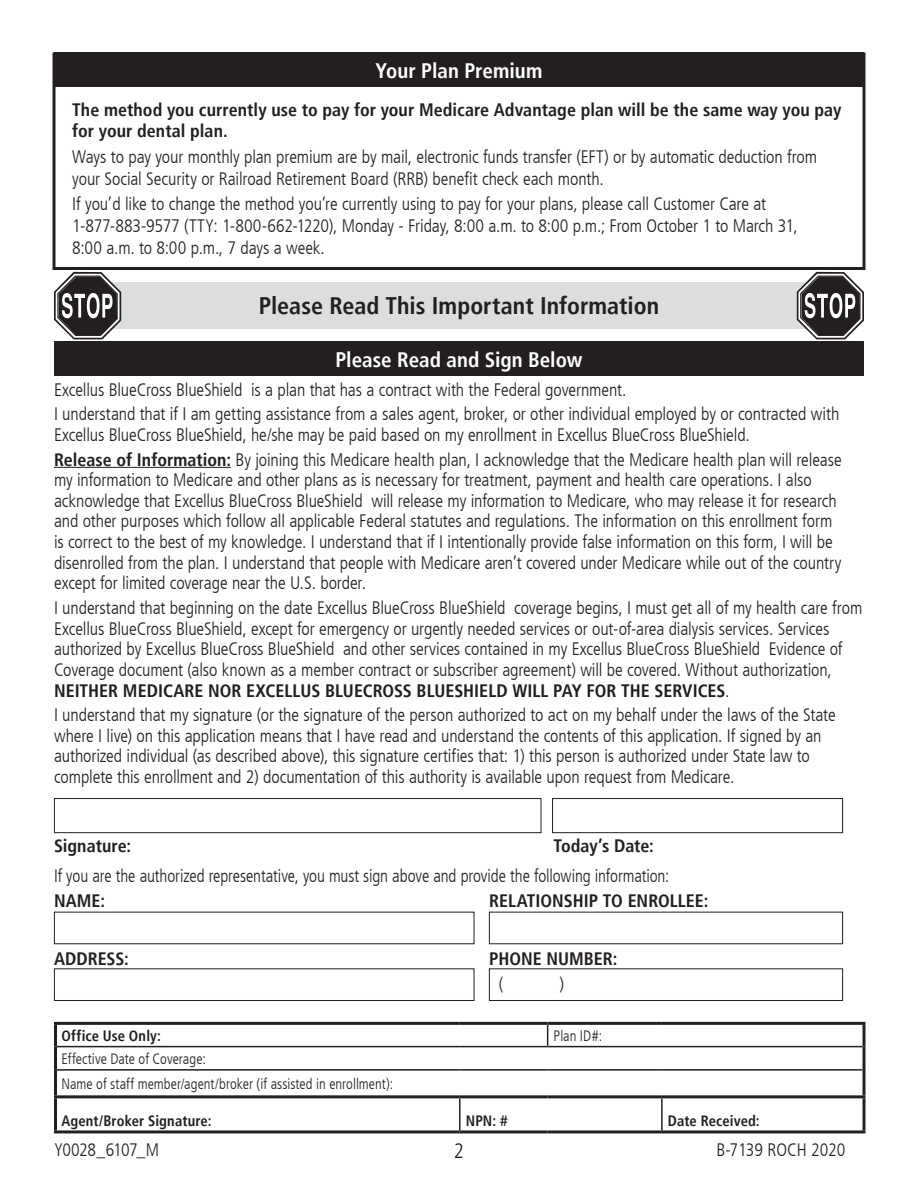
<style>
.page{position:relative;width:918px;height:1188px;background:#fff}
.page>*{position:absolute;margin:0;border:0;box-sizing:border-box;transform-origin:0 0}
.t1{font:700 condensed 24px "Frutiger";color:#231f20}
.t2{font:700 condensed 21px "Frutiger";color:#fff}
.t3{font:300 condensed 21px "Frutiger";color:#231f20}
.t4{font:300 condensed 18px/20.7px "Frutiger";letter-spacing:-.005em;color:#231f20}
.t5{font:700 condensed 18px/24.6px "Frutiger";color:#231f20}
.t6{font:300 condensed 18px "Frutiger";letter-spacing:-.005em;color:#231f20;scale:.95 1}
.t7{font:300 condensed 18px "Frutiger";letter-spacing:-.035em;color:#231f20}
.t8{font:300 condensed 15px/25.2px "Frutiger";color:#231f20}
.t9{font:700 condensed 15px "Frutiger";letter-spacing:.01em;color:#231f20}
.s1{font-weight:700}
.s2{font-weight:300}
</style>
<div class="page">
<hr style="left:54px;top:467px;width:177px;height:1px;background:#231f20">
<div style="left:54px;top:798px;width:487px;height:35px;border:1px solid #231f20"></div>
<div style="left:552px;top:798px;width:291px;height:35px;border:1px solid #231f20"></div>
<div style="left:54px;top:968px;width:420px;height:33px;border:1px solid #231f20"></div>
<div style="left:489px;top:968px;width:354px;height:33px;border:1px solid #231f20"></div>
<div style="left:52px;top:52px;width:814px;height:218px;border:3px solid #231f20"></div>
<div style="left:54px;top:52px;width:810px;height:35px;background:#231f20"></div>
<div style="left:54px;top:341px;width:810px;height:35px;background:#231f20"></div>
<div style="left:101px;top:282px;width:722px;height:47px;background:#dcdddf"></div>
<svg style="left:54px;top:272px;width:67px;height:67px"></svg>
<svg style="left:797px;top:272px;width:67px;height:67px"></svg>
<svg style="left:547px;top:1025px;width:1px;height:21px"></svg>
<hr style="left:57px;top:1046px;width:403px;height:1px;background:#231f20">
<hr style="left:460px;top:1046px;width:88px;height:1px;background:#231f20">
<hr style="left:548px;top:1046px;width:114px;height:1px;background:#231f20">
<hr style="left:662px;top:1046px;width:200px;height:1px;background:#231f20">
<hr style="left:459px;top:1098px;width:1px;height:32px;background:#231f20">
<hr style="left:661px;top:1098px;width:2px;height:32px;background:#231f20">
<hr style="left:54px;top:1022px;width:406px;height:3px;background:#231f20">
<hr style="left:54px;top:1025px;width:3px;height:22px;background:#231f20">
<hr style="left:460px;top:1022px;width:88px;height:3px;background:#231f20">
<hr style="left:548px;top:1022px;width:114px;height:3px;background:#231f20">
<hr style="left:662px;top:1022px;width:204px;height:3px;background:#231f20">
<svg style="left:862px;top:1025px;width:4px;height:22px"></svg>
<hr style="left:54px;top:1047px;width:3px;height:23px;background:#231f20">
<svg style="left:862px;top:1047px;width:4px;height:23px"></svg>
<hr style="left:54px;top:1070px;width:3px;height:25px;background:#231f20">
<svg style="left:862px;top:1070px;width:4px;height:25px"></svg>
<hr style="left:54px;top:1095px;width:406px;height:3px;background:#231f20">
<hr style="left:54px;top:1098px;width:3px;height:32px;background:#231f20">
<hr style="left:460px;top:1095px;width:88px;height:3px;background:#231f20">
<hr style="left:548px;top:1095px;width:114px;height:3px;background:#231f20">
<hr style="left:662px;top:1095px;width:204px;height:3px;background:#231f20">
<svg style="left:862px;top:1098px;width:4px;height:32px"></svg>
<hr style="left:54px;top:1130px;width:406px;height:3px;background:#231f20">
<hr style="left:460px;top:1130px;width:88px;height:3px;background:#231f20">
<hr style="left:548px;top:1130px;width:114px;height:3px;background:#231f20">
<hr style="left:662px;top:1130px;width:204px;height:3px;background:#231f20">
<hr style="left:57px;top:1069px;width:403px;height:2px;background:#231f20">
<hr style="left:460px;top:1069px;width:88px;height:2px;background:#231f20">
<hr style="left:548px;top:1069px;width:114px;height:2px;background:#231f20">
<hr style="left:662px;top:1069px;width:200px;height:2px;background:#231f20">
<h2 class="t2" style="left:376px;top:58px;width:168px">Your Plan Premium</h2>
<p class="t5" style="left:72px;top:99px;width:771px;line-height:21.6px">The method you currently use to pay for your Medicare Advantage plan will be the same way you pay for your dental plan.</p>
<p class="t4" style="left:72px;top:146px;width:747px;line-height:21.6px">Ways to pay your monthly plan premium are by mail, electronic funds transfer (EFT) or by automatic deduction from your Social Security or Railroad Retirement Board (RRB) benefit check each month.</p>
<p class="t4" style="left:72px;top:194px;width:727px;line-height:21.6px">If you’d like to change the method you’re currently using to pay for your plans, please call Customer Care at<br>1-877-883-9577 (TTY: 1-800-662-1220), Monday - Friday, 8:00 a.m. to 8:00 p.m.; From October 1 to March 31,<br>8:00 a.m. to 8:00 p.m., 7 days a week.</p>
<h2 class="t1" style="left:259px;top:291px;width:402px">Please Read This Important Information</h2>
<h2 class="t2" style="left:336px;top:347px;width:248px">Please Read and Sign Below</h2>
<p class="t4" style="left:54px;top:379px;width:574px">Excellus BlueCross BlueShield is a plan that has a contract with the Federal government.</p>
<p class="t4" style="left:54px;top:404px;width:787px">I understand that if I am getting assistance from a sales agent, broker, or other individual employed by or contracted with<br>Excellus BlueCross BlueShield, he/she may be paid based on my enrollment in Excellus BlueCross BlueShield.</p>
<p class="t4" style="left:54px;top:449px;width:789px"><span class="s1">Release of Information:</span> By joining this Medicare health plan, I acknowledge that the Medicare health plan will release my information to Medicare and other plans as is necessary for treatment, payment and health care operations. I also acknowledge that Excellus BlueCross BlueShield will release my information to Medicare, who may release it for research and other purposes which follow all applicable Federal statutes and regulations. The information on this enrollment form is correct to the best of my knowledge. I understand that if I intentionally provide false information on this form, I will be disenrolled from the plan. I understand that people with Medicare aren’t covered under Medicare while out of the country except for limited coverage near the U.S. border.</p>
<p class="t4" style="left:54px;top:598px;width:810px">I understand that beginning on the date Excellus BlueCross BlueShield coverage begins, I must get all of my health care from Excellus BlueCross BlueShield, except for emergency or urgently needed services or out-of-area dialysis services. Services authorized by Excellus BlueCross BlueShield and other services contained in my Excellus BlueCross BlueShield Evidence of Coverage document (also known as a member contract or subscriber agreement) will be covered. Without authorization, <span class="s1">NEITHER MEDICARE NOR EXCELLUS BLUECROSS BLUESHIELD WILL PAY FOR THE SERVICES</span>.</p>
<p class="t4" style="left:54px;top:705px;width:783px">I understand that my signature (or the signature of the person authorized to act on my behalf under the laws of the State where I live) on this application means that I have read and understand the contents of this application. If signed by an authorized individual (as described above), this signature certifies that: 1) this person is authorized under State law to complete this enrollment and 2) documentation of this authority is available upon request from Medicare.</p>
<p class="t5" style="left:54px;top:834px;width:79px">Signature:</p>
<p class="t5" style="left:554px;top:834px;width:102px">Today’s Date:</p>
<p class="t6" style="left:54px;top:865px;width:649px">If you are the authorized representative, you must sign above and provide the following information:</p>
<p class="t5" style="left:54px;top:889px;width:53px">NAME:</p>
<p class="t5" style="left:489px;top:889px;width:221px">RELATIONSHIP TO ENROLLEE:</p>
<p class="t5" style="left:54px;top:947px;width:76px">ADDRESS:</p>
<p class="t5" style="left:499px;top:947px;width:120px;text-indent:-10px">PHONE NUMBER: <span class="s2">(</span></p>
<p class="t4" style="left:560px;top:974px;width:6px">)</p>
<p class="t9" style="left:62px;top:1027px;width:101px">Office Use Only:</p>
<p class="t8" style="left:554px;top:1023px;width:50px">Plan ID#:</p>
<p class="t8" style="left:62px;top:1046px;width:333px">Effective Date of Coverage:<br>Name of staff member/agent/broker (if assisted in enrollment):</p>
<p class="t9" style="left:62px;top:1112px;width:152px">Agent/Broker Signature:</p>
<p class="t9" style="left:466px;top:1112px;width:43px">NPN: #</p>
<p class="t9" style="left:668px;top:1112px;width:93px">Date Received:</p>
<p class="t3" style="left:454px;top:1139px;width:12px">2</p>
<p class="t7" style="left:54px;top:1140px;width:107px">Y0028_6107_M</p>
<p class="t4" style="left:716px;top:1140px;width:131px">B-7139 ROCH 2020</p>
</div>
